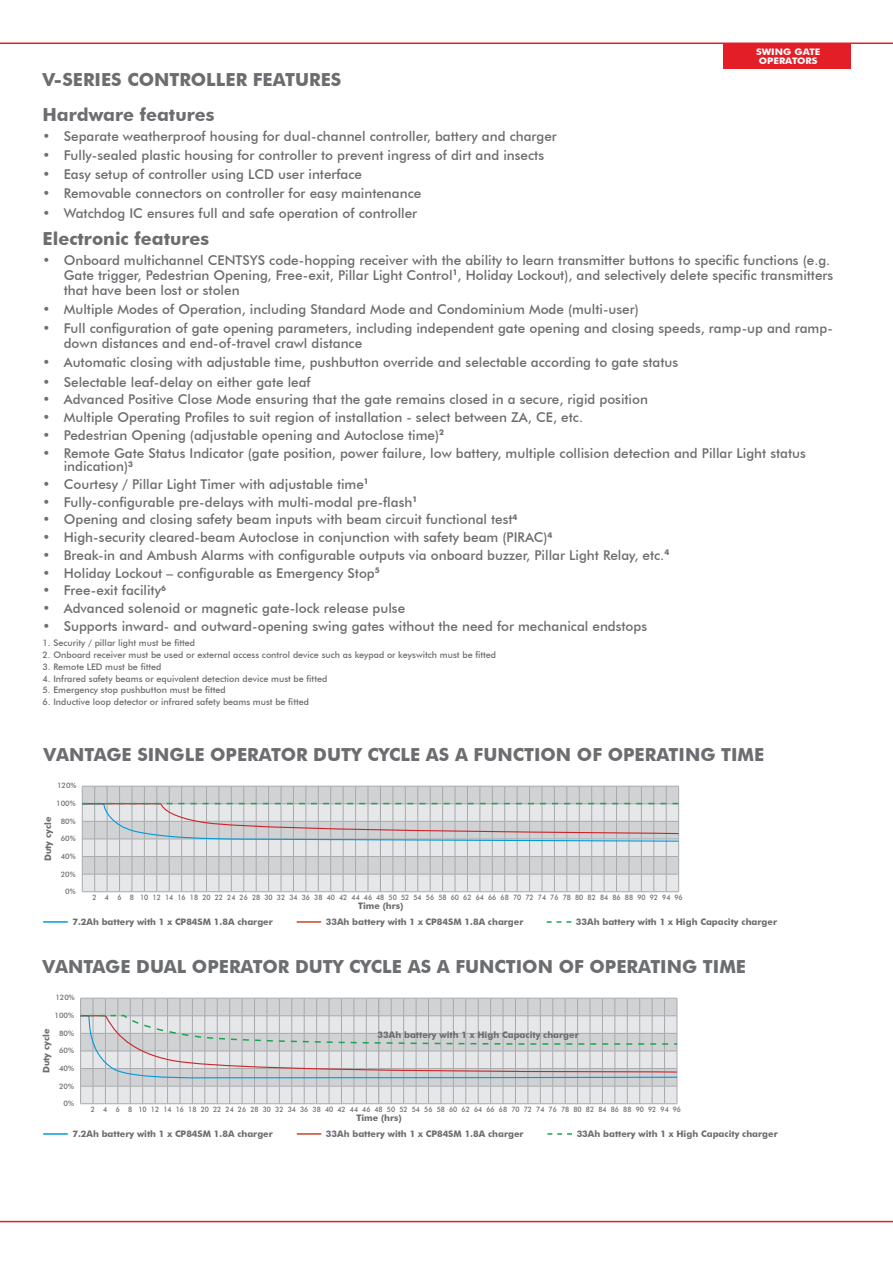
<style>
.page{position:relative;width:893px;height:1263px;background:#fff}
.page>*{position:absolute;margin:0;border:0;box-sizing:border-box;transform-origin:0 0}
.t1{font:700 18px/35px "Futura BT";color:#6c6d70}
.t2{font:500 13.5px/15px "Futura BT";color:#6c6d70}
.t3{font:500 9px "Futura BT";color:#6c6d70}
.t4{font:700 9px "Futura BT";color:#6c6d70}
.t5{font:700 9px/9px "Futura BT";color:#fff;text-align:center;scale:1.09 1}
.t6{font:500 7.5px "Futura BT";color:#6c6d70;scale:.91 1}
.t7{font:500 7.5px "Futura BT";color:#6c6d70}
</style>
<div class="page">
<hr style="left:0;top:43px;width:893px;height:1px;background:#e41e27">
<div style="left:723px;top:43px;width:128px;height:26px;background:#e41e27"></div>
<hr style="left:43px;top:1133px;width:25px;height:2px;background:#009ad9">
<hr style="left:297px;top:1133px;width:24px;height:2px;background:#c14927">
<svg style="left:547px;top:1133px;width:25px;height:2px"></svg>
<hr style="left:297px;top:921px;width:24px;height:2px;background:#c14927">
<svg style="left:547px;top:921px;width:24px;height:2px"></svg>
<svg style="left:81px;top:786px;width:599px;height:106px;background:#d0d2d5"></svg>
<hr style="left:43px;top:921px;width:25px;height:2px;background:#009ad9">
<svg style="left:80px;top:998px;width:598px;height:106px;background:#d0d2d5"></svg>
<hr style="left:0;top:1221px;width:893px;height:1px;background:#e41e27">
<p class="t5" style="left:756px;top:47px;width:61px">SWING GATE<br>OPERATORS</p>
<h1 class="t1" style="left:43px;top:62px;width:300px">V-SERIES CONTROLLER FEATURES<br>Hardware features</h1>
<p class="t2" style="left:43px;top:128px;width:516px">• Separate weatherproof housing for dual-channel controller, battery and charger</p>
<p class="t2" style="left:43px;top:147px;width:503px">• Fully-sealed plastic housing for controller to prevent ingress of dirt and insects</p>
<p class="t2" style="left:43px;top:167px;width:321px">• Easy setup of controller using LCD user interface</p>
<p class="t2" style="left:43px;top:186px;width:380px">• Removable connectors on controller for easy maintenance</p>
<p class="t2" style="left:43px;top:205px;width:376px">• Watchdog IC ensures full and safe operation of controller</p>
<h1 class="t1" style="left:43px;top:221px;width:168px">Electronic features</h1>
<p class="t2" style="left:64px;top:252px;width:771px;text-indent:-21px">• Onboard multichannel CENTSYS code-hopping receiver with the ability to learn transmitter buttons to specific functions (e.g.<br>Gate trigger, Pedestrian Opening, Free-exit, Pillar Light Control<sup>1</sup>, Holiday Lockout), and selectively delete specific transmitters that have been lost or stolen</p>
<p class="t2" style="left:43px;top:301px;width:598px">• Multiple Modes of Operation, including Standard Mode and Condominium Mode (multi-user)</p>
<p class="t2" style="left:64px;top:321px;width:771px;text-indent:-21px">• Full configuration of gate opening parameters, including independent gate opening and closing speeds, ramp-up and ramp&shy;down distances and end-of-travel crawl distance</p>
<p class="t2" style="left:43px;top:355px;width:637px">• Automatic closing with adjustable time, pushbutton override and selectable according to gate status</p>
<p class="t2" style="left:43px;top:374px;width:270px">• Selectable leaf-delay on either gate leaf</p>
<p class="t2" style="left:43px;top:392px;width:607px">• Advanced Positive Close Mode ensuring that the gate remains closed in a secure, rigid position</p>
<p class="t2" style="left:43px;top:410px;width:542px">• Multiple Operating Profiles to suit region of installation - select between ZA, CE, etc.</p>
<p class="t2" style="left:43px;top:427px;width:403px">• Pedestrian Opening (adjustable opening and Autoclose time)<sup>2</sup></p>
<p class="t2" style="left:64px;top:446px;width:744px;line-height:13.5px;text-indent:-21px">• Remote Gate Status Indicator (gate position, power failure, low battery, multiple collision detection and Pillar Light status indication)<sup>3</sup></p>
<p class="t2" style="left:43px;top:476px;width:328px">• Courtesy / Pillar Light Timer with adjustable time<sup>1</sup></p>
<p class="t2" style="left:43px;top:494px;width:376px">• Fully-configurable pre-delays with multi-modal pre-flash<sup>1</sup></p>
<p class="t2" style="left:43px;top:512px;width:476px">• Opening and closing safety beam inputs with beam circuit functional test<sup>4</sup></p>
<p class="t2" style="left:43px;top:530px;width:511px">• High-security cleared-beam Autoclose in conjunction with safety beam (PIRAC)<sup>4</sup></p>
<p class="t2" style="left:43px;top:547px;width:628px">• Break-in and Ambush Alarms with configurable outputs via onboard buzzer, Pillar Light Relay, etc.<sup>4</sup></p>
<p class="t2" style="left:43px;top:565px;width:339px">• Holiday Lockout – configurable as Emergency Stop<sup>5</sup></p>
<p class="t2" style="left:43px;top:583px;width:125px">• Free-exit facility<sup>6</sup></p>
<p class="t2" style="left:43px;top:601px;width:364px">• Advanced solenoid or magnetic gate-lock release pulse</p>
<p class="t2" style="left:43px;top:618px;width:606px">• Supports inward- and outward-opening swing gates without the need for mechanical endstops</p>
<p class="t3" style="left:43px;top:637px;width:154px">1. Security / pillar light must be fitted</p>
<p class="t3" style="left:43px;top:649px;width:455px">2. Onboard receiver must be used or external access control device such as keypad or keyswitch must be fitted</p>
<p class="t3" style="left:43px;top:661px;width:120px">3. Remote LED must be fitted</p>
<p class="t3" style="left:43px;top:673px;width:286px">4. Infrared safety beams or equivalent detection device must be fitted</p>
<p class="t3" style="left:43px;top:685px;width:185px">5. Emergency stop pushbutton must be fitted</p>
<p class="t3" style="left:43px;top:696px;width:268px">6. Inductive loop detector or infrared safety beams must be fitted</p>
<h1 class="t1" style="left:44px;top:737px;width:722px">VANTAGE SINGLE OPERATOR DUTY CYCLE AS A FUNCTION OF OPERATING TIME</h1>
<p class="t7" style="left:57px;top:781px;width:21px">120%</p>
<p class="t7" style="left:56px;top:799px;width:21px">100%</p>
<p class="t4" style="left:42px;top:861px;width:46px;rotate:-90deg">Duty cycle</p>
<p class="t7" style="left:61px;top:816px;width:16px">80%</p>
<p class="t7" style="left:61px;top:834px;width:16px">60%</p>
<p class="t7" style="left:61px;top:852px;width:16px">40%</p>
<p class="t7" style="left:61px;top:869px;width:16px">20%</p>
<p class="t7" style="left:65px;top:887px;width:12px">0%</p>
<p class="t6" style="left:92px;top:892px;width:650px">2 4 6 8 1012141618202224262830323436384042444648505254565860626466687072747678808284868890929496</p>
<p class="t4" style="left:358px;top:901px;width:47px">Time (hrs)</p>
<p class="t4" style="left:72px;top:916px;width:202px">7.2Ah battery with 1 x CP84SM 1.8A charger</p>
<p class="t4" style="left:326px;top:916px;width:199px">33Ah battery with 1 x CP84SM 1.8A charger</p>
<p class="t4" style="left:576px;top:916px;width:203px">33Ah battery with 1 x High Capacity charger</p>
<h1 class="t1" style="left:43px;top:948px;width:705px">VANTAGE DUAL OPERATOR DUTY CYCLE AS A FUNCTION OF OPERATING TIME</h1>
<p class="t7" style="left:55px;top:993px;width:21px">120%</p>
<p class="t7" style="left:55px;top:1011px;width:21px">100%</p>
<p class="t4" style="left:41px;top:1073px;width:46px;rotate:-90deg">Duty cycle</p>
<p class="t4" style="left:378px;top:1029px;width:203px">33Ah battery with 1 x High Capacity charger</p>
<p class="t7" style="left:59px;top:1028px;width:16px">80%</p>
<p class="t7" style="left:59px;top:1046px;width:16px">60%</p>
<p class="t7" style="left:59px;top:1064px;width:16px">40%</p>
<p class="t7" style="left:59px;top:1081px;width:16px">20%</p>
<p class="t7" style="left:64px;top:1099px;width:12px">0%</p>
<p class="t6" style="left:91px;top:1104px;width:650px">2 4 6 8 1012141618202224262830323436384042444648505254565860626466687072747678808284868890929496</p>
<p class="t4" style="left:356px;top:1113px;width:47px">Time (hrs)</p>
<p class="t4" style="left:72px;top:1128px;width:202px">7.2Ah battery with 1 x CP84SM 1.8A charger</p>
<p class="t4" style="left:326px;top:1128px;width:199px">33Ah battery with 1 x CP84SM 1.8A charger</p>
<p class="t4" style="left:577px;top:1128px;width:203px">33Ah battery with 1 x High Capacity charger</p>
</div>
